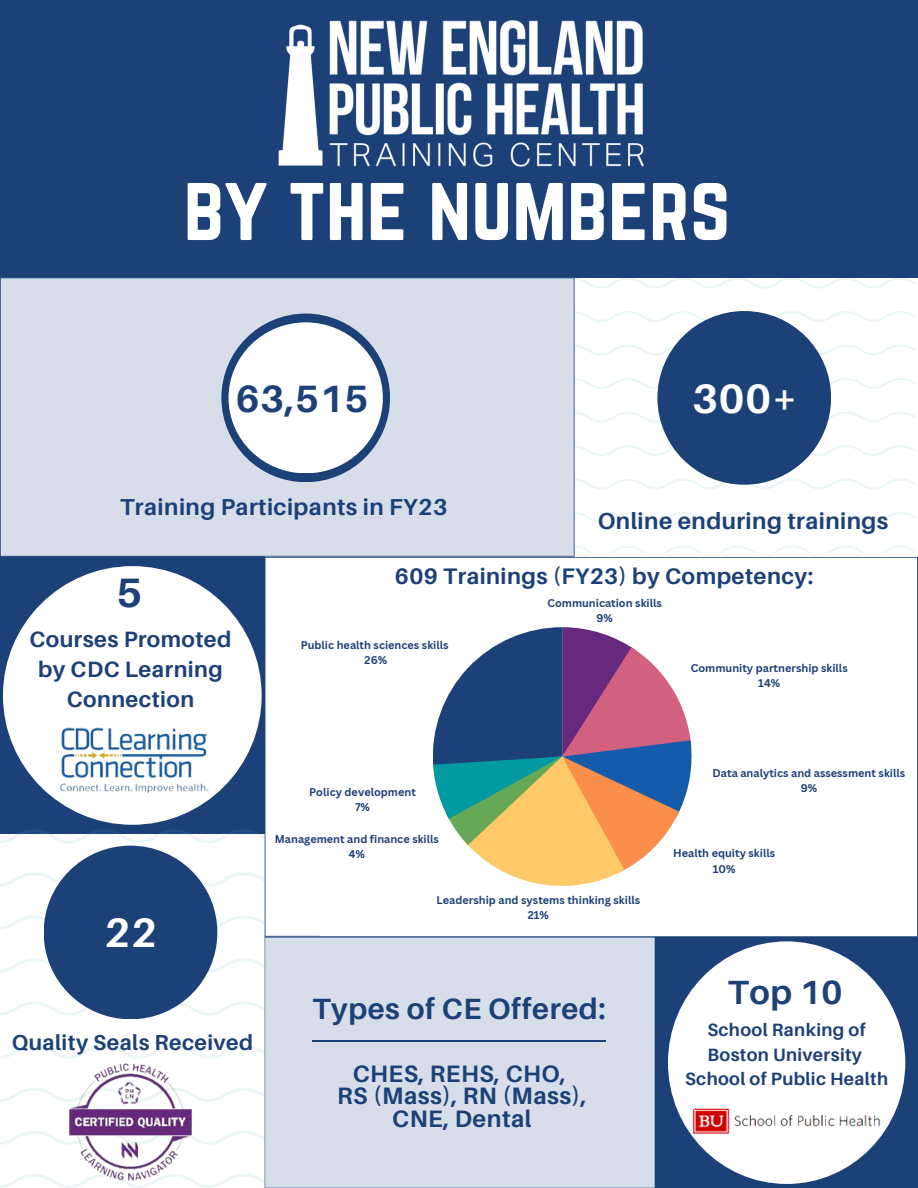
<style>
.page{position:relative;width:918px;height:1188px;background:#fff}
.page>*{position:absolute;margin:0;border:0;box-sizing:border-box;transform-origin:0 0}
.t1{font:81.6px "Norwester";color:#fff}
.t2{font:700 41.1px "Aileron";color:#fff}
.t3{font:700 41.1px "Aileron";color:#1c4178}
.t4{font:700 38.1px "Aileron";color:#1c4178}
.t5{font:700 33.6px "Aileron";color:#1c4178}
.t6{font:700 29.25px "Aileron";letter-spacing:.02em;color:#1c4178}
.t7{font:700 23.7px "Aileron";letter-spacing:.02em;color:#1c4178}
.t8{font:700 23.1px "Aileron";letter-spacing:.02em;color:#1c4178}
.t9{font:700 22.5px "Aileron";letter-spacing:.02em;color:#1c4178}
.t10{font:700 22.2px/30.3px "Aileron";letter-spacing:.02em;color:#1c4178;text-align:center}
.t11{font:700 21.6px "Aileron";letter-spacing:.02em;color:#1c4178}
.t12{font:700 17.85px "Aileron";letter-spacing:.02em;color:#1c4178}
.t13{font:700 10.95px "Canva Sans";color:#1c4178}
</style>
<div class="page">
<div style="left:265px;top:936px;width:389px;height:252px;background:#d7deea"></div>
<div style="left:0;top:557px;width:265px;height:277px;background:#1c4178"></div>
<svg style="left:575px;top:512px;width:341px;height:11px"></svg>
<svg style="left:575px;top:546px;width:341px;height:7px"></svg>
<svg style="left:575px;top:278px;width:341px;height:11px"></svg>
<svg style="left:575px;top:478px;width:341px;height:12px"></svg>
<svg style="left:575px;top:345px;width:341px;height:11px"></svg>
<svg style="left:575px;top:311px;width:341px;height:11px"></svg>
<svg style="left:575px;top:445px;width:341px;height:11px"></svg>
<svg style="left:575px;top:411px;width:341px;height:12px"></svg>
<svg style="left:575px;top:378px;width:341px;height:11px"></svg>
<div style="left:0;top:0;width:918px;height:278px;background:#1c4178"></div>
<img style="left:278px;top:20px;width:366px;height:147px">
<div style="left:655px;top:934px;width:263px;height:254px;background:#1c4178"></div>
<svg style="left:265px;top:557px;width:653px;height:380px"></svg>
<div style="left:0;top:278px;width:575px;height:279px;background:#d7deea"></div>
<div style="left:221px;top:314px;width:169px;height:168px;background:#1c4178;border-radius:50%"></div>
<div style="left:229px;top:322px;width:154px;height:151px;background:#fff;border-radius:50%"></div>
<div style="left:657px;top:311px;width:174px;height:174px;background:#1c4178;border-radius:50%"></div>
<svg style="left:0;top:1131px;width:264px;height:14px"></svg>
<svg style="left:0;top:1174px;width:264px;height:14px"></svg>
<svg style="left:0;top:830px;width:264px;height:14px"></svg>
<svg style="left:0;top:1088px;width:264px;height:14px"></svg>
<svg style="left:0;top:915px;width:264px;height:15px"></svg>
<svg style="left:0;top:872px;width:264px;height:15px"></svg>
<svg style="left:0;top:1045px;width:264px;height:14px"></svg>
<svg style="left:0;top:1002px;width:264px;height:14px"></svg>
<svg style="left:0;top:959px;width:264px;height:14px"></svg>
<div style="left:44px;top:846px;width:173px;height:173px;background:#1c4178;border-radius:50%"></div>
<img style="left:64px;top:1063px;width:133px;height:123px">
<div style="left:3px;top:566px;width:259px;height:259px;background:#fff;border-radius:50%"></div>
<div style="left:668px;top:941px;width:237px;height:243px;background:#fff;border-radius:50%"></div>
<hr style="left:313px;top:1040px;width:293px;height:1px;background:#1c4178">
<img style="left:52px;top:727px;width:160px;height:75px">
<img style="left:686px;top:1108px;width:201px;height:43px">
<svg style="left:433px;top:627px;width:259px;height:259px"></svg>
<p class="t1" style="left:184px;top:158px;width:548px">BY THE NUMBERS</p>
<p class="t4" style="left:236px;top:375px;width:134px">63,515</p>
<p class="t2" style="left:692px;top:374px;width:107px">300+</p>
<p class="t8" style="left:120px;top:493px;width:329px">Training Participants in FY23</p>
<p class="t8" style="left:598px;top:507px;width:292px">Online enduring trainings</p>
<p class="t9" style="left:395px;top:562px;width:420px">609 Trainings (FY23) by Competency:</p>
<p class="t3" style="left:116px;top:567px;width:27px">5</p>
<p class="t10" style="left:30px;top:623px;width:203px">Courses Promoted by CDC Learning<br>Connection</p>
<p class="t13" style="left:547px;top:595px;width:116px">Communication skills</p>
<p class="t13" style="left:596px;top:610px;width:18px">9%</p>
<p class="t13" style="left:301px;top:637px;width:149px">Public health sciences skills</p>
<p class="t13" style="left:365px;top:652px;width:24px">26%</p>
<p class="t13" style="left:691px;top:660px;width:159px">Community partnership skills</p>
<p class="t13" style="left:758px;top:675px;width:23px">14%</p>
<p class="t13" style="left:713px;top:765px;width:194px">Data analytics and assessment skills</p>
<p class="t2" style="left:105px;top:907px;width:54px">22</p>
<p class="t11" style="left:12px;top:1029px;width:243px">Quality Seals Received</p>
<p class="t13" style="left:309px;top:784px;width:108px">Policy development</p>
<p class="t13" style="left:801px;top:780px;width:18px">9%</p>
<p class="t13" style="left:355px;top:799px;width:16px">7%</p>
<p class="t13" style="left:275px;top:831px;width:166px">Management and finance skills</p>
<p class="t13" style="left:349px;top:846px;width:18px">4%</p>
<p class="t13" style="left:673px;top:846px;width:104px">Health equity skills</p>
<p class="t13" style="left:713px;top:861px;width:24px">10%</p>
<p class="t13" style="left:437px;top:892px;width:205px">Leadership and systems thinking skills</p>
<p class="t13" style="left:528px;top:907px;width:23px">21%</p>
<p class="t6" style="left:312px;top:991px;width:295px">Types of CE Offered:</p>
<p class="t7" style="left:353px;top:1059px;width:215px">CHES, REHS, CHO,</p>
<p class="t7" style="left:337px;top:1081px;width:251px">RS (Mass), RN (Mass),</p>
<p class="t7" style="left:392px;top:1104px;width:141px">CNE, Dental</p>
<p class="t5" style="left:728px;top:972px;width:116px">Top 10</p>
<p class="t12" style="left:707px;top:1018px;width:160px">School Ranking of</p>
<p class="t12" style="left:708px;top:1043px;width:156px">Boston University</p>
<p class="t12" style="left:685px;top:1068px;width:205px">School of Public Health</p>
</div>
